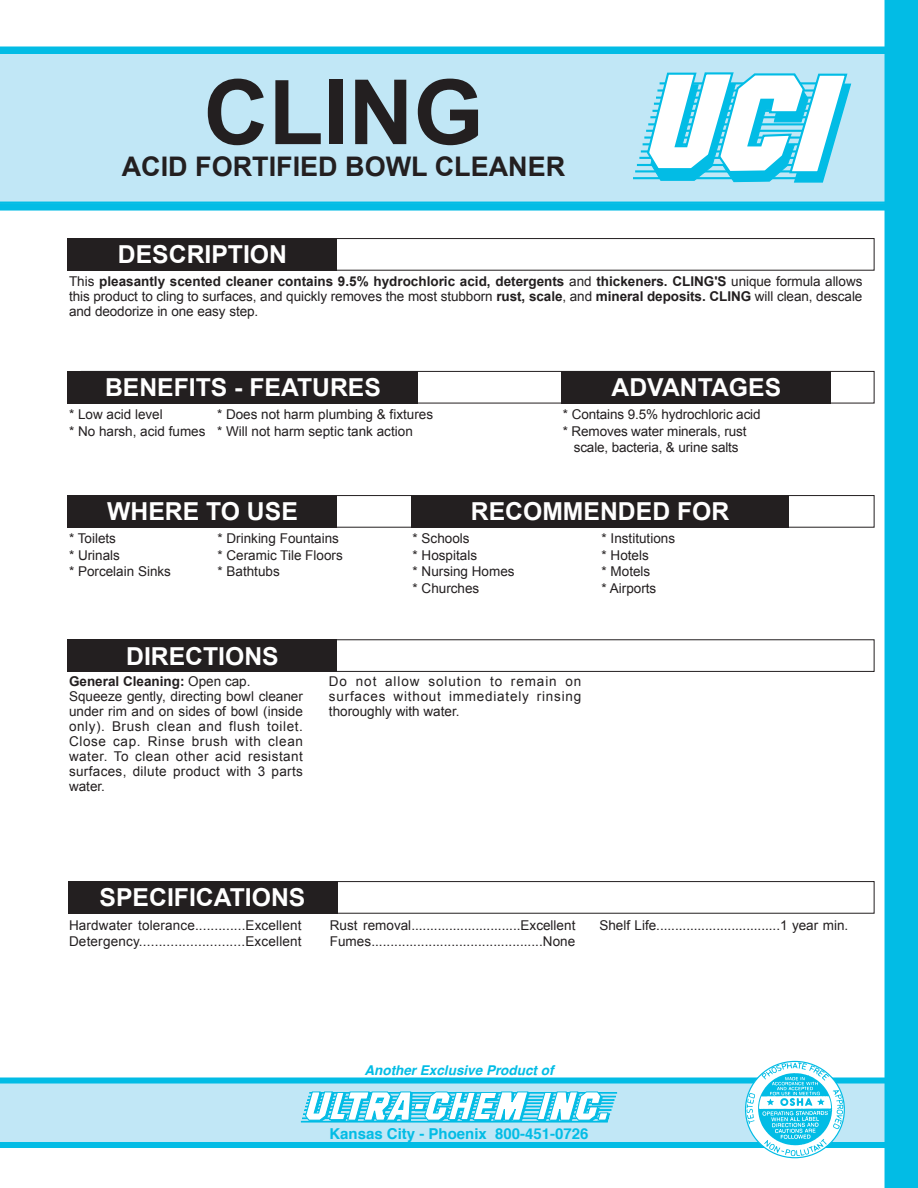
<style>
.page{position:relative;width:918px;height:1188px;background:#fff}
.page>*{position:absolute;margin:0;border:0;box-sizing:border-box;transform-origin:0 0}
.t1{font:700 90px "Arial";color:#231f20}
.t2{font:700 27px "Arial";color:#231f20}
.t3{font:700 24.75px "Arial";color:#fff}
.t4{font:700 15px "Helvetica";color:#02bce5}
.t5{font:13.5px/16.5px "Arial";color:#231f20}
.t6{font:13.5px/15px "Arial";letter-spacing:.025em;color:#231f20}
.t7{font:italic 700 13.5px "Helvetica";color:#02bce5}
.s1{font-weight:700}
</style>
<div class="page">
<div style="left:0;top:1084px;width:885px;height:58px;background:#c1e7f6"></div>
<div style="left:0;top:54px;width:885px;height:149px;background:#c1e7f6"></div>
<div style="left:885px;top:0;width:33px;height:1188px;background:#02bce5"></div>
<div style="left:0;top:46px;width:907px;height:8px;background:#02bce5"></div>
<div style="left:0;top:203px;width:918px;height:8px;background:#02bce5"></div>
<div style="left:0;top:1078px;width:908px;height:6px;background:#02bce5"></div>
<div style="left:0;top:1142px;width:908px;height:6px;background:#02bce5"></div>
<hr style="left:644px;top:136px;width:168px;height:3px;background:#02bce5">
<hr style="left:643px;top:143px;width:170px;height:2px;background:#02bce5">
<hr style="left:641px;top:150px;width:169px;height:3px;background:#02bce5">
<hr style="left:639px;top:157px;width:178px;height:2px;background:#02bce5">
<hr style="left:637px;top:164px;width:174px;height:2px;background:#02bce5">
<hr style="left:635px;top:170px;width:177px;height:2px;background:#02bce5">
<hr style="left:633px;top:177px;width:171px;height:2px;background:#02bce5">
<svg style="left:646px;top:71px;width:206px;height:113px"></svg>
<img style="left:741px;top:1061px;width:107px;height:98px">
<div style="left:70px;top:238px;width:804px;height:33px;border:1px solid #231f20"></div>
<div style="left:70px;top:495px;width:804px;height:33px;border:1px solid #231f20"></div>
<div style="left:73px;top:881px;width:801px;height:33px;border:1px solid #231f20"></div>
<div style="left:81px;top:371px;width:793px;height:32px;border:1px solid #231f20"></div>
<div style="left:77px;top:639px;width:797px;height:33px;border:1px solid #231f20"></div>
<div style="left:68px;top:238px;width:270px;height:33px;background:#231f20"></div>
<div style="left:68px;top:371px;width:350px;height:32px;background:#231f20"></div>
<div style="left:561px;top:371px;width:270px;height:32px;background:#231f20"></div>
<div style="left:68px;top:495px;width:270px;height:33px;background:#231f20"></div>
<div style="left:411px;top:495px;width:378px;height:33px;background:#231f20"></div>
<div style="left:68px;top:639px;width:270px;height:33px;background:#231f20"></div>
<div style="left:68px;top:881px;width:270px;height:33px;background:#231f20"></div>
<div style="left:309px;top:1092px;width:308px;height:2px;border:1px solid #02bce5"></div>
<div style="left:308px;top:1096px;width:308px;height:1px;border:1px solid #02bce5"></div>
<div style="left:307px;top:1099px;width:307px;height:2px;border:1px solid #02bce5"></div>
<div style="left:306px;top:1102px;width:307px;height:2px;border:1px solid #02bce5"></div>
<div style="left:305px;top:1106px;width:307px;height:1px;border:1px solid #02bce5"></div>
<div style="left:305px;top:1109px;width:306px;height:2px;border:1px solid #02bce5"></div>
<div style="left:303px;top:1113px;width:307px;height:2px;border:1px solid #02bce5"></div>
<div style="left:302px;top:1118px;width:307px;height:1px;border:1px solid #02bce5"></div>
<div style="left:301px;top:1121px;width:307px;height:1px;border:1px solid #02bce5"></div>
<svg style="left:305px;top:1091px;width:225px;height:31px"></svg>
<svg style="left:536px;top:1091px;width:74px;height:31px"></svg>
<h1 class="t1" style="left:204px;top:53px;width:56px">cling</h1>
<h2 class="t2" style="left:122px;top:148px;width:445px">aci d fortified bowl cleaner</h2>
<h3 class="t3" style="left:118px;top:238px;width:167px">Description</h3>
<p class="t5" style="left:69px;top:274px;width:795px;line-height:15px;text-align:justify">This <span class="s1">pleasantly scented cleaner contains 9.5% hydrochloric acid, detergents</span> and <span class="s1">thickeners. CLING'S</span> unique formula allows this product to cling to surfaces, and quickly removes the most stubborn <span class="s1">rust, scale</span>, and <span class="s1">mineral deposits. CLING</span> will clean, descale and deodorize in one easy step.</p>
<h3 class="t3" style="left:105px;top:371px;width:275px">Benefits - features</h3>
<h3 class="t3" style="left:612px;top:371px;width:168px">Advantag es</h3>
<p class="t5" style="left:69px;top:406px;width:138px">* Low acid level<br>* No harsh, acid fumes</p>
<p class="t5" style="left:217px;top:406px;width:218px">* Does not harm plumbing &amp; fixtures * Will not harm septic tank action</p>
<p class="t5" style="left:563px;top:406px;width:199px">* Contains 9.5% hydrochloric acid</p>
<p class="t5" style="left:563px;top:423px;width:185px">* Removes water minerals, rust</p>
<p class="t5" style="left:574px;top:439px;width:166px">scale, bacteria, &amp; urine salts</p>
<h3 class="t3" style="left:107px;top:495px;width:192px">Where to use</h3>
<h3 class="t3" style="left:471px;top:495px;width:260px">Recommended for</h3>
<p class="t5" style="left:69px;top:530px;width:49px">* Toilets</p>
<p class="t5" style="left:218px;top:530px;width:123px">* Drinking Fountains</p>
<p class="t5" style="left:69px;top:547px;width:53px">* Urinals</p>
<p class="t5" style="left:218px;top:547px;width:127px">* Ceramic Tile Floors</p>
<p class="t5" style="left:69px;top:563px;width:104px">* Porcelain Sinks</p>
<p class="t5" style="left:218px;top:563px;width:64px">* Bathtubs</p>
<h3 class="t3" style="left:126px;top:640px;width:135px">Di rections</h3>
<p class="t5" style="left:413px;top:530px;width:59px">* Schools</p>
<p class="t5" style="left:602px;top:530px;width:75px">* Institutions</p>
<p class="t5" style="left:413px;top:547px;width:66px">* Hospitals</p>
<p class="t5" style="left:602px;top:547px;width:49px">* Hotels</p>
<p class="t5" style="left:413px;top:563px;width:104px">* Nursing Homes</p>
<p class="t5" style="left:602px;top:563px;width:50px">* Motels</p>
<p class="t5" style="left:413px;top:580px;width:68px">* Churches</p>
<p class="t5" style="left:602px;top:580px;width:56px">* Airports</p>
<p class="t6" style="left:69px;top:674px;width:236px"><span class="s1">General Cleaning:</span> Open cap.<br>Squeeze gently, directing bowl cleaner under rim and on sides of bowl (inside only). Brush clean and flush toilet.<br>Close cap. Rinse brush with clean water. To clean other acid resistant surfaces, dilute product with 3 parts water.</p>
<p class="t5" style="left:329px;top:674px;width:254px;line-height:15px;text-align:justify">Do not allow solution to remain on surfaces without immediately rinsing thoroughly with water.</p>
<h3 class="t3" style="left:100px;top:881px;width:189px">Specifications</h3>
<p class="t5" style="left:69px;top:917px;width:234px">Hardwater tolerance.............Excellent<br>Detergency...........................Excellent</p>
<p class="t5" style="left:330px;top:917px;width:247px">Rust removal.............................Excellent<br>Fumes.............................................None</p>
<p class="t5" style="left:599px;top:917px;width:250px">Shelf Life.................................1 year min.</p>
<p class="t7" style="left:364px;top:1059px;width:191px">Another Exclusive Product of</p>
<p class="t4" style="left:329px;top:1122px;width:261px">Kansas City - Phoenix 800-451-0726</p>
</div>
